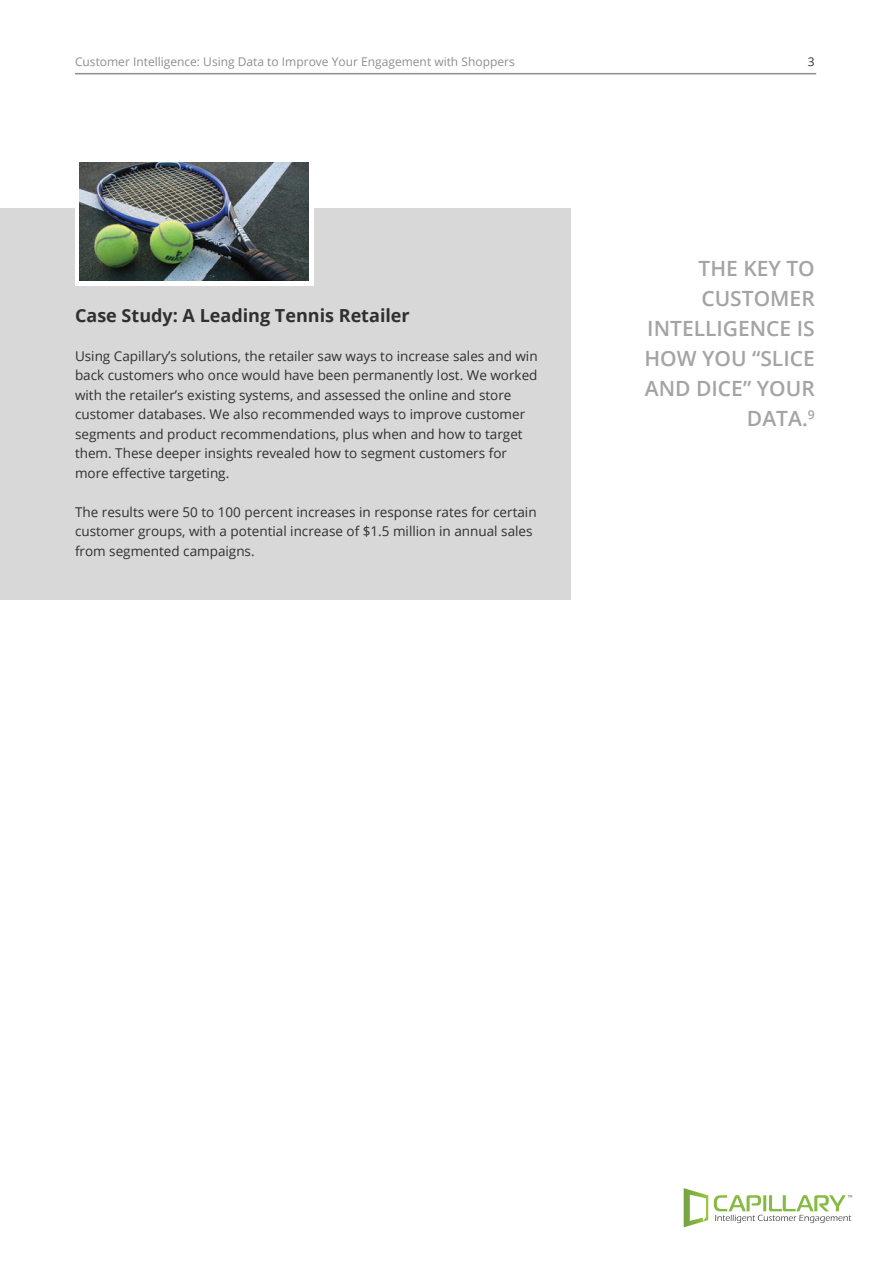
<style>
.page{position:relative;width:893px;height:1263px;background:#fff}
.page>*{position:absolute;margin:0;border:0;box-sizing:border-box;transform-origin:0 0}
.t1{font:600 21px/30px "Open Sans";color:#a5a4a4;text-align:right}
.t2{font:700 18px "Open Sans";color:#303030}
.t3{font:13.5px/19.5px "Open Sans";color:#303030}
.t4{font:12px "Open Sans";color:#8f8e8e}
.t5{font:12px "Open Sans";color:#303030}
</style>
<div class="page">
<div style="left:0;top:208px;width:570px;height:392px;background:#d8d8d8"></div>
<div style="left:75px;top:149px;width:238px;height:137px;background:#fff"></div>
<svg style="left:714px;top:1195px;width:138px;height:28px"></svg>
<svg style="left:684px;top:1188px;width:24px;height:39px"></svg>
<hr style="left:75px;top:73px;width:741px;height:1px;background:#8f8e8e">
<img style="left:80px;top:162px;width:229px;height:119px">
<p class="t4" style="left:75px;top:53px;width:441px">Customer Intelligence: Using Data to Improve Your Engagement with Shoppers</p>
<h2 class="t2" style="left:75px;top:302px;width:336px">Case Study: A Leading Tennis Retailer</h2>
<p class="t3" style="left:75px;top:346px;width:464px">Using Capillary’s solutions, the retailer saw ways to increase sales and win back customers who once would have been permanently lost. We worked with the retailer’s existing systems, and assessed the online and store customer databases. We also recommended ways to improve customer segments and product recommendations, plus when and how to target them. These deeper insights revealed how to segment customers for more effective targeting.</p>
<p class="t3" style="left:75px;top:502px;width:463px">The results were 50 to 100 percent increases in response rates for certain customer groups, with a potential increase of $1.5 million in annual sales from segmented campaigns.</p>
<p class="t5" style="left:808px;top:53px;width:8px">3</p>
<h1 class="t1" style="left:644px;top:253px;width:172px">THE KEY TO<br>CUSTOMER<br>INTELLIGENCE IS<br>HOW YOU “SLICE<br>AND DICE” YOUR<br>DATA.<sup>9</sup></h1>
</div>
